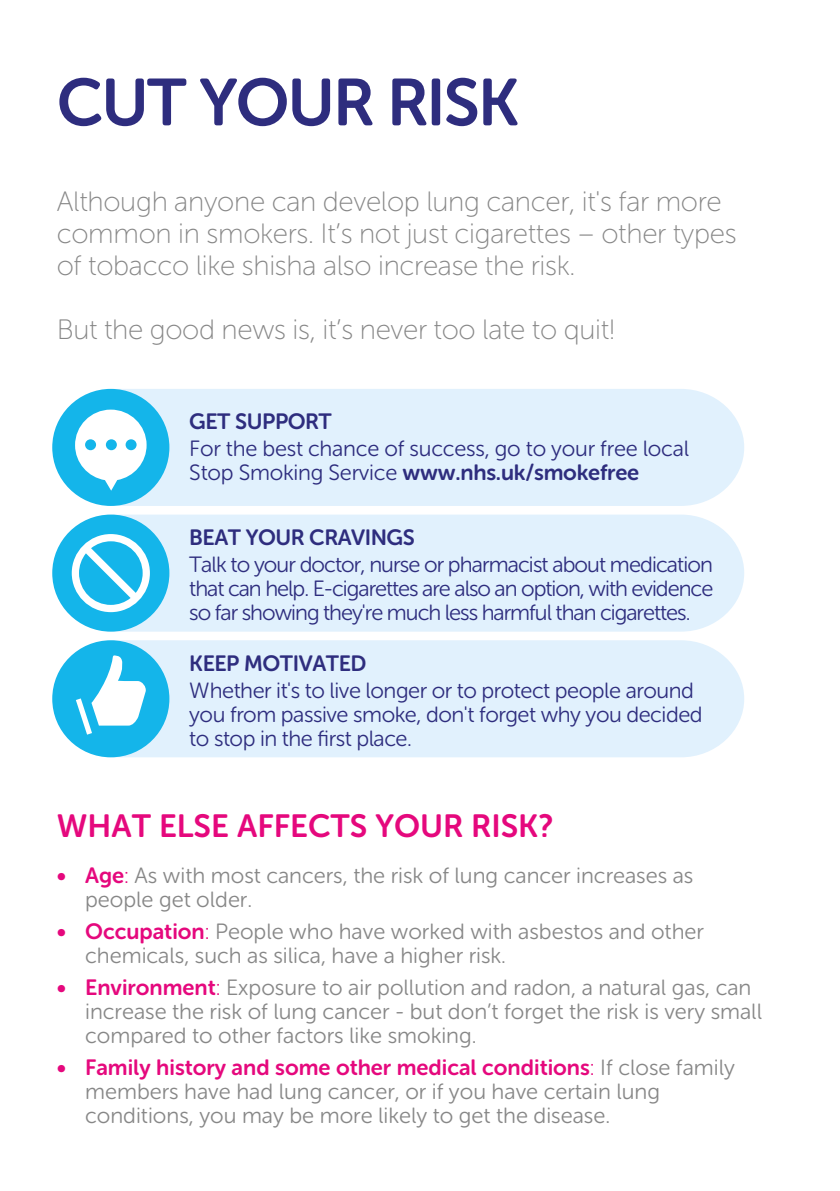
<style>
.page{position:relative;width:840px;height:1191px;background:#fff}
.page>*{position:absolute;margin:0;border:0;box-sizing:border-box;transform-origin:0 0}
.t1{font:66px "Museo Sans Rounded 700";letter-spacing:-.03em;color:#2e2d7e}
.t2{font:32px "Museo Sans Rounded 700";color:#e5087d}
.t3{font:28px/32px "Museo Sans Rounded 100";letter-spacing:-.01em;color:#878787}
.t4{font:22px/24px "Museo Sans Rounded 300";color:#878787}
.t5{font:22px/24px "Museo Sans Rounded 300";letter-spacing:-.02em;color:#2e2d7e;text-align:justify}
.t6{font:22px "Museo Sans Rounded 700";letter-spacing:-.02em;color:#2e2d7e}
.t7{font:22px "Museo Sans Rounded 700";color:#e5087d}
.s1{font-family:"Museo Sans Rounded 300"}
.s2{font-family:"Museo Sans Rounded 700";color:#e5087d}
.s3{color:#e5087d}
.s4{font-family:"Museo Sans Rounded 300";color:#878787}
</style>
<div class="page">
<div style="left:55px;top:389px;width:688px;height:117px;background:#e1f1fd"></div>
<div style="left:52px;top:389px;width:117px;height:117px;background:#14b5ea;border-radius:50%"></div>
<svg style="left:75px;top:409px;width:72px;height:82px"></svg>
<div style="left:55px;top:514px;width:688px;height:117px;background:#e1f1fd"></div>
<div style="left:55px;top:640px;width:688px;height:117px;background:#e1f1fd"></div>
<div style="left:52px;top:514px;width:117px;height:117px;background:#14b5ea;border-radius:50%"></div>
<svg style="left:72px;top:534px;width:78px;height:78px"></svg>
<div style="left:52px;top:640px;width:117px;height:117px;background:#14b5ea;border-radius:50%"></div>
<svg style="left:76px;top:655px;width:70px;height:79px"></svg>
<h1 class="t1" style="left:57px;top:66px;width:464px">CUT YOUR RISK</h1>
<p class="t3" style="left:57px;top:185px;width:681px">Although anyone can develop lung cancer, it's far more common in smokers. It’s not just cigarettes – other types of tobacco like shisha also increase the risk.</p>
<p class="t3" style="left:57px;top:314px;width:560px">But the good news is, it’s never too late to quit!</p>
<p class="t6" style="left:189px;top:409px;width:144px">GET SUPPORT</p>
<p class="t5" style="left:189px;top:436px;width:501px">For the best chance of success, go to your free local</p>
<p class="t6" style="left:189px;top:460px;width:451px"><span class="s1">Stop Smoking Service</span> www.nhs.uk/smokefree</p>
<p class="t6" style="left:189px;top:525px;width:227px">BEAT YOUR CRAVINGS</p>
<p class="t5" style="left:189px;top:552px;width:525px">Talk to your doctor, nurse or pharmacist about medication that can help. E-cigarettes are also an option, with evidence so far showing they're much less harmful than cigarettes.</p>
<p class="t6" style="left:189px;top:651px;width:179px">KEEP MOTIVATED</p>
<p class="t5" style="left:189px;top:678px;width:514px;text-align:left">Whether it's to live longer or to protect people around you from passive smoke, don't forget why you decided to stop in the first place.</p>
<h2 class="t2" style="left:57px;top:808px;width:498px">WHAT ELSE AFFECTS YOUR RISK?</h2>
<p class="t4" style="left:85px;top:863px;width:609px;text-indent:-28px"><span class="s2">• Age</span><span class="s3">:</span> As with most cancers, the risk of lung cancer increases as people get older.</p>
<p class="t4" style="left:85px;top:919px;width:620px;text-indent:-28px"><span class="s2">• Occupation</span><span class="s3">:</span> People who have worked with asbestos and other chemicals, such as silica, have a higher risk.</p>
<p class="t4" style="left:85px;top:975px;width:678px;text-indent:-28px"><span class="s2">• Environment</span><span class="s3">:</span> Exposure to air pollution and radon, a natural gas, can increase the risk of lung cancer - but don’t forget the risk is very small compared to other factors like smoking.</p>
<p class="t7" style="left:57px;top:1055px;width:679px">• Family history and some other medical conditions<span class="s1">:</span> <span class="s4">If close family</span></p>
<p class="t4" style="left:85px;top:1079px;width:576px">members have had lung cancer, or if you have certain lung conditions, you may be more likely to get the disease.</p>
</div>
